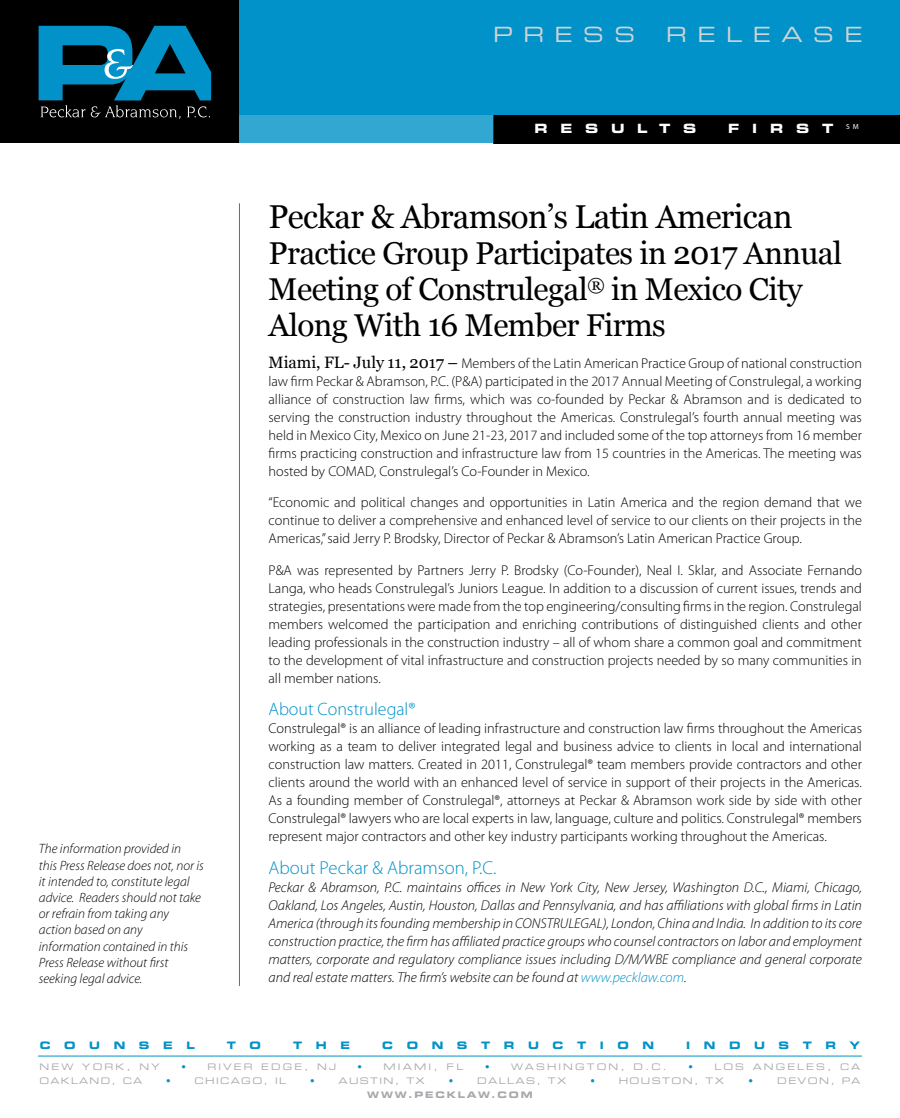
<style>
.page{position:relative;width:900px;height:1118px;background:#fff}
.page>*{position:absolute;margin:0;border:0;box-sizing:border-box;transform-origin:0 0}
.t1{font:33px "Georgia";letter-spacing:-.02em;color:#000}
.t2{font:31.5px/36px "Georgia";letter-spacing:-.02em;color:#000}
.t3{font:21px "Eurostile LT Std Ex 2";letter-spacing:.5em;color:#d1d3d4}
.t4{font:300 18.75px "Myriad Pro";color:#0092c8}
.t5{font:300 18px "Myriad Pro";color:#0092c8}
.t6{font:300 14.25px/18px "Myriad Pro";color:#000;text-align:justify}
.t7{font:italic 300 14.25px/18px "Myriad Pro";color:#000;text-align:justify}
.t8{font:italic 300 13.5px/16.2px "Myriad Pro";color:#000}
.t9{font:12.75px "Eurostile LT Std Bold Ex 2";letter-spacing:1em;color:#fff}
.t10{font:10.2px "Eurostile LT Std Bold Ex 2";color:#0092c8}
.t11{font:9px "Eurostile LT Std Ex 2";letter-spacing:.145em;color:#a7a9ac}
.t12{font:9px "Eurostile LT Std Ex 2";letter-spacing:.235em;color:#a7a9ac}
.t13{font:9px "Eurostile LT Std Bold Ex 2";letter-spacing:.2em;color:#a7a9ac}
.t14{font:9px "Eurostile LT Std Ex 2";color:#0092c8}
.s1{font-family:"Georgia";font-weight:400;font-size:16.5px}
.s2{color:#0092c8}
</style>
<div class="page">
<hr style="left:239px;top:203px;width:1px;height:782px;background:#0092c8">
<div style="left:239px;top:0;width:661px;height:143px;background:#0092c8"></div>
<div style="left:0;top:0;width:239px;height:143px;background:#000"></div>
<div style="left:493px;top:115px;width:407px;height:28px;background:#000"></div>
<div style="left:239px;top:115px;width:254px;height:28px;background:#32a7d2"></div>
<svg style="left:39px;top:26px;width:172px;height:93px"></svg>
<hr style="left:38px;top:1055px;width:824px;height:1px;background:#0092c8">
<h3 class="t3" style="left:493px;top:20px;width:144px">PRESS</h3>
<h3 class="t3" style="left:666px;top:20px;width:198px">RELEASE</h3>
<p class="t8" style="left:39px;top:841px;width:166px">The information provided in<br>this Press Release does not, nor is it intended to, constitute legal advice. Readers should not take or refrain from taking any action based on any information contained in this<br>Press Release without first seeking legal advice.</p>
<p class="t9" style="left:534px;top:119px;width:164px">RESULTS</p>
<p class="t9" style="left:728px;top:119px;width:132px">FIRST <sup>SM</sup></p>
<h1 class="t1" style="left:268px;top:198px;width:526px">Peckar &amp; Abramson’s Latin American</h1>
<h2 class="t2" style="left:268px;top:235px;width:575px">Practice Group Participates in 2017 Annual<br>Meeting of Construlegal<sup>®</sup> in Mexico City<br>Along With 16 Member Firms</h2>
<p class="t6" style="left:268px;top:354px;width:595px"><span class="s1">Miami, FL- July 11, 2017 –</span> Members of the Latin American Practice Group of national construction law firm Peckar &amp; Abramson, P.C. (P&amp;A) participated in the 2017 Annual Meeting of Construlegal, a working alliance of construction law firms, which was co-founded by Peckar &amp; Abramson and is dedicated to serving the construction industry throughout the Americas. Construlegal’s fourth annual meeting was held in Mexico City, Mexico on June 21-23, 2017 and included some of the top attorneys from 16 member firms practicing construction and infrastructure law from 15 countries in the Americas. The meeting was hosted by COMAD, Construlegal’s Co-Founder in Mexico.</p>
<p class="t6" style="left:269px;top:494px;width:595px">“Economic and political changes and opportunities in Latin America and the region demand that we continue to deliver a comprehensive and enhanced level of service to our clients on their projects in the Americas,” said Jerry P. Brodsky, Director of Peckar &amp; Abramson’s Latin American Practice Group.</p>
<p class="t6" style="left:269px;top:561px;width:595px">P&amp;A was represented by Partners Jerry P. Brodsky (Co-Founder), Neal I. Sklar, and Associate Fernando Langa, who heads Construlegal’s Juniors League. In addition to a discussion of current issues, trends and strategies, presentations were made from the top engineering/consulting firms in the region. Construlegal members welcomed the participation and enriching contributions of distinguished clients and other leading professionals in the construction industry – all of whom share a common goal and commitment to the development of vital infrastructure and construction projects needed by so many communities in all member nations.</p>
<p class="t5" style="left:268px;top:698px;width:149px">About Construlegal®</p>
<p class="t6" style="left:268px;top:719px;width:595px">Construlegal® is an alliance of leading infrastructure and construction law firms throughout the Americas working as a team to deliver integrated legal and business advice to clients in local and international construction law matters. Created in 2011, Construlegal® team members provide contractors and other clients around the world with an enhanced level of service in support of their projects in the Americas.<br>As a founding member of Construlegal®, attorneys at Peckar &amp; Abramson work side by side with other Construlegal® lawyers who are local experts in law, language, culture and politics. Construlegal® members represent major contractors and other key industry participants working throughout the Americas.</p>
<h3 class="t4" style="left:268px;top:857px;width:229px">About Peckar &amp; Abramson, P.C.</h3>
<p class="t7" style="left:268px;top:878px;width:595px">Peckar &amp; Abramson, P.C. maintains offices in New York City, New Jersey, Washington D.C., Miami, Chicago, Oakland, Los Angeles, Austin, Houston, Dallas and Pennsylvania, and has affiliations with global firms in Latin America (through its founding membership in CONSTRULEGAL), London, China and India. In addition to its core construction practice, the firm has affiliated practice groups who counsel contractors on labor and employment matters, corporate and regulatory compliance issues including D/M/WBE compliance and general corporate and real estate matters. The firm’s website can be found at <span class="s2">www.pecklaw.com</span>.</p>
<p class="t10" style="left:40px;top:1038px;width:12px">C</p>
<p class="t10" style="left:64px;top:1038px;width:13px">O</p>
<p class="t10" style="left:89px;top:1038px;width:12px">U</p>
<p class="t10" style="left:114px;top:1038px;width:13px">N</p>
<p class="t10" style="left:139px;top:1038px;width:12px">S</p>
<p class="t10" style="left:163px;top:1038px;width:11px">E</p>
<p class="t10" style="left:186px;top:1038px;width:10px">L</p>
<p class="t10" style="left:227px;top:1038px;width:11px">T</p>
<p class="t10" style="left:250px;top:1038px;width:13px">O</p>
<p class="t10" style="left:293px;top:1038px;width:11px">T</p>
<p class="t10" style="left:316px;top:1038px;width:12px">H</p>
<p class="t10" style="left:340px;top:1038px;width:11px">E</p>
<p class="t10" style="left:382px;top:1038px;width:12px">C</p>
<p class="t10" style="left:407px;top:1038px;width:13px">O</p>
<p class="t10" style="left:432px;top:1038px;width:13px">N</p>
<p class="t10" style="left:457px;top:1038px;width:12px">S</p>
<p class="t10" style="left:481px;top:1038px;width:11px">T</p>
<p class="t10" style="left:504px;top:1038px;width:12px">R</p>
<p class="t10" style="left:528px;top:1038px;width:12px">U</p>
<p class="t10" style="left:553px;top:1038px;width:12px">C</p>
<p class="t10" style="left:577px;top:1038px;width:11px">T</p>
<p class="t10" style="left:600px;top:1038px;width:6px">I</p>
<p class="t10" style="left:617px;top:1038px;width:13px">O</p>
<p class="t10" style="left:642px;top:1038px;width:13px">N</p>
<p class="t10" style="left:686px;top:1038px;width:6px">I</p>
<p class="t10" style="left:704px;top:1038px;width:13px">N</p>
<p class="t10" style="left:729px;top:1038px;width:13px">D</p>
<p class="t10" style="left:754px;top:1038px;width:12px">U</p>
<p class="t10" style="left:779px;top:1038px;width:12px">S</p>
<p class="t10" style="left:803px;top:1038px;width:11px">T</p>
<p class="t10" style="left:825px;top:1038px;width:12px">R</p>
<p class="t10" style="left:849px;top:1038px;width:12px">Y</p>
<p class="t12" style="left:40px;top:1060px;width:122px">NEW YORK, NY</p>
<p class="t12" style="left:181px;top:1060px;width:156px"><span class="s2">•</span> RIVER EDGE, NJ</p>
<p class="t11" style="left:358px;top:1060px;width:107px"><span class="s2">•</span> MIAMI, FL</p>
<p class="t12" style="left:485px;top:1060px;width:183px"><span class="s2">•</span> WASHINGTON, D.C.</p>
<p class="t12" style="left:688px;top:1060px;width:173px"><span class="s2">•</span> LOS ANGELES, CA</p>
<p class="t11" style="left:39px;top:1074px;width:104px">OAKLAND, CA</p>
<p class="t14" style="left:166px;top:1074px;width:6px">•</p>
<p class="t11" style="left:195px;top:1074px;width:93px">CHICAGO, IL</p>
<p class="t14" style="left:310px;top:1074px;width:6px">•</p>
<p class="t11" style="left:338px;top:1074px;width:88px">AUSTIN, TX</p>
<p class="t14" style="left:449px;top:1074px;width:6px">•</p>
<p class="t11" style="left:477px;top:1074px;width:91px">DALLAS, TX</p>
<p class="t14" style="left:590px;top:1074px;width:6px">•</p>
<p class="t11" style="left:619px;top:1074px;width:107px">HOUSTON, TX</p>
<p class="t14" style="left:748px;top:1074px;width:6px">•</p>
<p class="t11" style="left:777px;top:1074px;width:85px">DEVON, PA</p>
<p class="t13" style="left:367px;top:1088px;width:167px">WWW.PECKLAW.COM</p>
</div>
